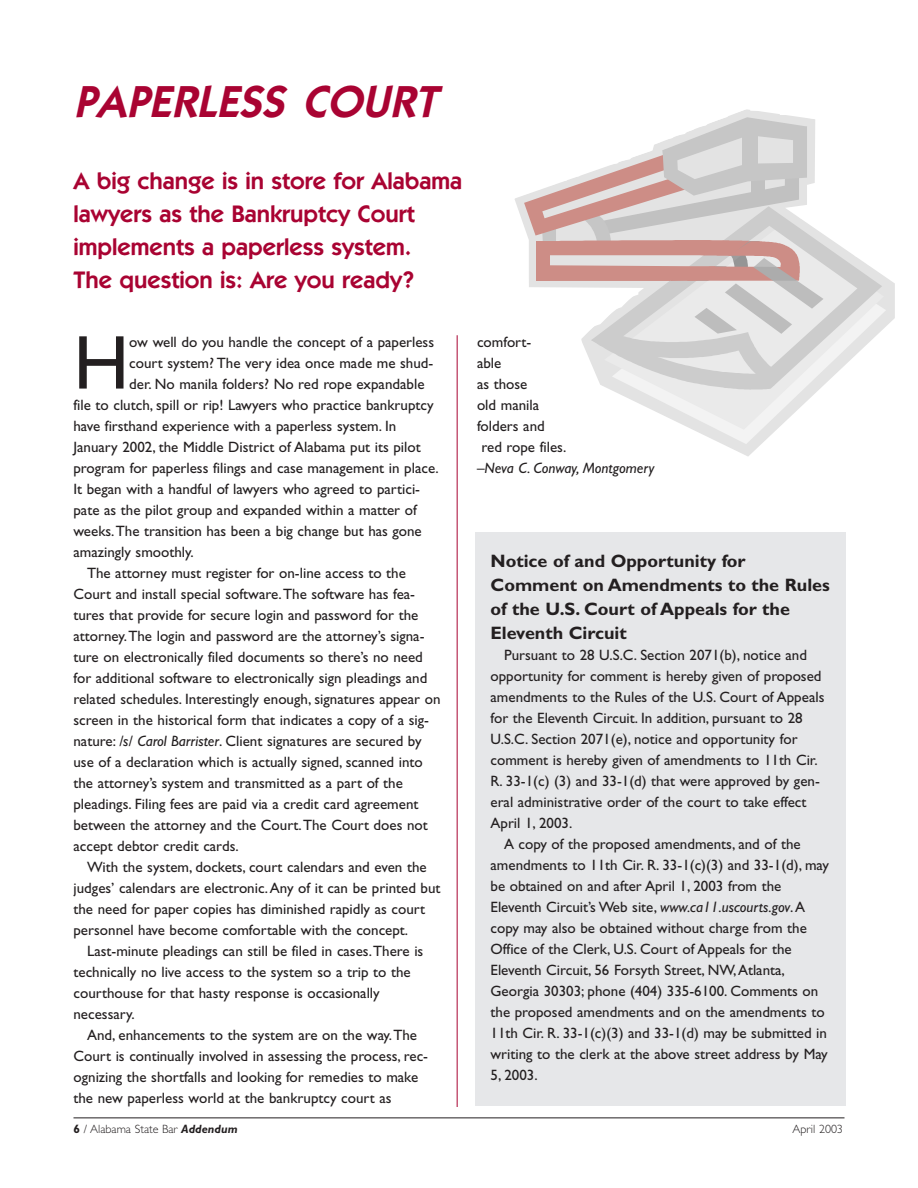
<style>
.page{position:relative;width:918px;height:1188px;background:#fff}
.page>*{position:absolute;margin:0;border:0;box-sizing:border-box;transform-origin:0 0}
.t1{font:76.5px "Gill Sans";color:#231f20}
.t2{font:italic 600 45px "Itc Kabel";color:#a90332}
.t3{font:600 24px/33px "Itc Kabel";color:#a90332}
.t4{font:700 18px/24px "Gill Sans";color:#231f20}
.t5{font:15px "Gill Sans";color:#231f20}
.t6{font:italic 15px "Gill Sans";color:#231f20}
.t7{font:300 12px "Gill Sans";color:#231f20}
.s1{font-style:italic}
.s2{font-weight:700}
.s3{font-weight:700;font-style:italic}
</style>
<div class="page">
<hr style="left:74px;top:1118px;width:770px;height:1px;background:#231f20">
<hr style="left:457px;top:335px;width:1px;height:772px;background:#a90332">
<svg style="left:515px;top:109px;width:380px;height:347px"></svg>
<svg style="left:612px;top:241px;width:274px;height:203px"></svg>
<svg style="left:604px;top:225px;width:280px;height:205px"></svg>
<svg style="left:824px;top:206px;width:58px;height:183px"></svg>
<svg style="left:524px;top:117px;width:300px;height:273px"></svg>
<div style="left:476px;top:532px;width:370px;height:574px;background:#e6e7e9"></div>
<h2 class="t2" style="left:74px;top:86px;width:373px">PAPERLESS COURT</h2>
<h3 class="t3" style="left:74px;top:167px;width:390px">A big change is in store for Alabama lawyers as the Bankruptcy Court implements a paperless system.<br>The question is: Are you ready?</h3>
<h1 class="t1" style="left:74px;top:336px;width:57px">H</h1>
<p class="t5" style="left:129px;top:336px;width:306px">ow well do you handle the concept of a paperless</p>
<p class="t5" style="left:129px;top:357px;width:306px">court system? The very idea once made me shud-</p>
<p class="t5" style="left:129px;top:378px;width:297px">der. No manila folders? No red rope expandable</p>
<p class="t5" style="left:74px;top:399px;width:362px">file to clutch, spill or rip! Lawyers who practice bankruptcy</p>
<p class="t5" style="left:74px;top:420px;width:324px">have firsthand experience with a paperless system. In</p>
<p class="t5" style="left:74px;top:441px;width:349px">January 2002, the Middle District of Alabama put its pilot</p>
<p class="t5" style="left:74px;top:462px;width:367px">program for paperless filings and case management in place.</p>
<p class="t5" style="left:74px;top:483px;width:348px">It began with a handful of lawyers who agreed to partici-</p>
<p class="t5" style="left:74px;top:504px;width:345px">pate as the pilot group and expanded within a matter of</p>
<p class="t5" style="left:74px;top:525px;width:350px">weeks.The transition has been a big change but has gone</p>
<p class="t5" style="left:74px;top:546px;width:122px">amazingly smoothly.</p>
<p class="t5" style="left:87px;top:567px;width:320px">The attorney must register for on-line access to the</p>
<p class="t5" style="left:74px;top:588px;width:343px">Court and install special software.The software has fea-</p>
<p class="t5" style="left:74px;top:609px;width:346px">tures that provide for secure login and password for the</p>
<p class="t5" style="left:74px;top:630px;width:353px">attorney.The login and password are the attorney’s signa-</p>
<p class="t5" style="left:74px;top:651px;width:351px">ture on electronically filed documents so there’s no need</p>
<p class="t5" style="left:74px;top:672px;width:355px">for additional software to electronically sign pleadings and</p>
<p class="t5" style="left:74px;top:693px;width:369px">related schedules. Interestingly enough, signatures appear on</p>
<p class="t5" style="left:74px;top:714px;width:357px">screen in the historical form that indicates a copy of a sig-</p>
<p class="t5" style="left:74px;top:735px;width:350px">nature: <span class="s1">/s/ Carol Barrister</span>. Client signatures are secured by</p>
<p class="t5" style="left:74px;top:756px;width:351px">use of a declaration which is actually signed, scanned into</p>
<p class="t5" style="left:74px;top:777px;width:331px">the attorney’s system and transmitted as a part of the</p>
<p class="t5" style="left:74px;top:798px;width:347px">pleadings. Filing fees are paid via a credit card agreement</p>
<p class="t5" style="left:74px;top:819px;width:356px">between the attorney and the Court.The Court does not</p>
<p class="t5" style="left:74px;top:840px;width:167px">accept debtor credit cards.</p>
<p class="t5" style="left:87px;top:861px;width:341px">With the system, dockets, court calendars and even the</p>
<p class="t5" style="left:74px;top:882px;width:369px">judges’ calendars are electronic.Any of it can be printed but</p>
<p class="t5" style="left:74px;top:903px;width:353px">the need for paper copies has diminished rapidly as court</p>
<p class="t5" style="left:74px;top:924px;width:336px">personnel have become comfortable with the concept.</p>
<p class="t5" style="left:87px;top:945px;width:338px">Last-minute pleadings can still be filed in cases.There is</p>
<p class="t5" style="left:74px;top:966px;width:339px">technically no live access to the system so a trip to the</p>
<p class="t5" style="left:74px;top:987px;width:308px">courthouse for that hasty response is occasionally</p>
<p class="t5" style="left:74px;top:1008px;width:63px">necessary.</p>
<p class="t5" style="left:87px;top:1029px;width:332px">And, enhancements to the system are on the way.The</p>
<p class="t5" style="left:74px;top:1050px;width:356px">Court is continually involved in assessing the process, rec-</p>
<p class="t5" style="left:74px;top:1071px;width:346px">ognizing the shortfalls and looking for remedies to make</p>
<p class="t5" style="left:74px;top:1092px;width:320px">the new paperless world at the bankruptcy court as</p>
<p class="t5" style="left:477px;top:336px;width:56px">comfort-</p>
<p class="t5" style="left:477px;top:357px;width:26px">able</p>
<p class="t5" style="left:477px;top:378px;width:52px">as those</p>
<p class="t5" style="left:477px;top:399px;width:64px">old manila</p>
<p class="t5" style="left:477px;top:420px;width:69px">folders and</p>
<p class="t5" style="left:482px;top:441px;width:86px">red rope files.</p>
<p class="t6" style="left:477px;top:462px;width:179px">–Neva C. Conway, Montgomery</p>
<p class="t4" style="left:491px;top:551px;width:341px">Notice of and Opportunity for<br>Comment on Amendments to the Rules of the U.S. Court of Appeals for the<br>Eleventh Circuit</p>
<p class="t5" style="left:504px;top:650px;width:305px">Pursuant to 28 U.S.C. Section 2071(b), notice and</p>
<p class="t5" style="left:491px;top:671px;width:333px">opportunity for comment is hereby given of proposed</p>
<p class="t5" style="left:491px;top:692px;width:335px">amendments to the Rules of the U.S. Court of Appeals</p>
<p class="t5" style="left:491px;top:713px;width:314px">for the Eleventh Circuit. In addition, pursuant to 28</p>
<p class="t5" style="left:491px;top:734px;width:309px">U.S.C. Section 2071(e), notice and opportunity for</p>
<p class="t5" style="left:491px;top:755px;width:329px">comment is hereby given of amendments to 11th Cir.</p>
<p class="t5" style="left:491px;top:776px;width:331px">R. 33-1(c) (3) and 33-1(d) that were approved by gen-</p>
<p class="t5" style="left:491px;top:797px;width:317px">eral administrative order of the court to take effect</p>
<p class="t5" style="left:491px;top:818px;width:83px">April 1, 2003.</p>
<p class="t5" style="left:504px;top:839px;width:298px">A copy of the proposed amendments, and of the</p>
<p class="t5" style="left:491px;top:860px;width:340px">amendments to 11th Cir. R. 33-1(c)(3) and 33-1(d), may</p>
<p class="t5" style="left:491px;top:881px;width:292px">be obtained on and after April 1, 2003 from the</p>
<p class="t5" style="left:491px;top:902px;width:316px">Eleventh Circuit’s Web site, <span class="s1">www.ca11.uscourts.gov</span>.A</p>
<p class="t5" style="left:491px;top:923px;width:318px">copy may also be obtained without charge from the</p>
<p class="t5" style="left:491px;top:944px;width:303px">Office of the Clerk, U.S. Court of Appeals for the</p>
<p class="t5" style="left:491px;top:965px;width:296px">Eleventh Circuit, 56 Forsyth Street, NW,Atlanta,</p>
<p class="t5" style="left:491px;top:986px;width:329px">Georgia 30303; phone (404) 335-6100. Comments on</p>
<p class="t5" style="left:491px;top:1007px;width:336px">the proposed amendments and on the amendments to</p>
<p class="t5" style="left:491px;top:1028px;width:338px">11th Cir. R. 33-1(c)(3) and 33-1(d) may be submitted in</p>
<p class="t5" style="left:491px;top:1049px;width:339px">writing to the clerk at the above street address by May</p>
<p class="t5" style="left:491px;top:1070px;width:49px">5, 2003.</p>
<p class="t7" style="left:74px;top:1125px;width:166px"><span class="s2">6</span> / Alabama State Bar <span class="s3">Addendum</span></p>
<p class="t7" style="left:792px;top:1125px;width:52px">April 2003</p>
</div>
